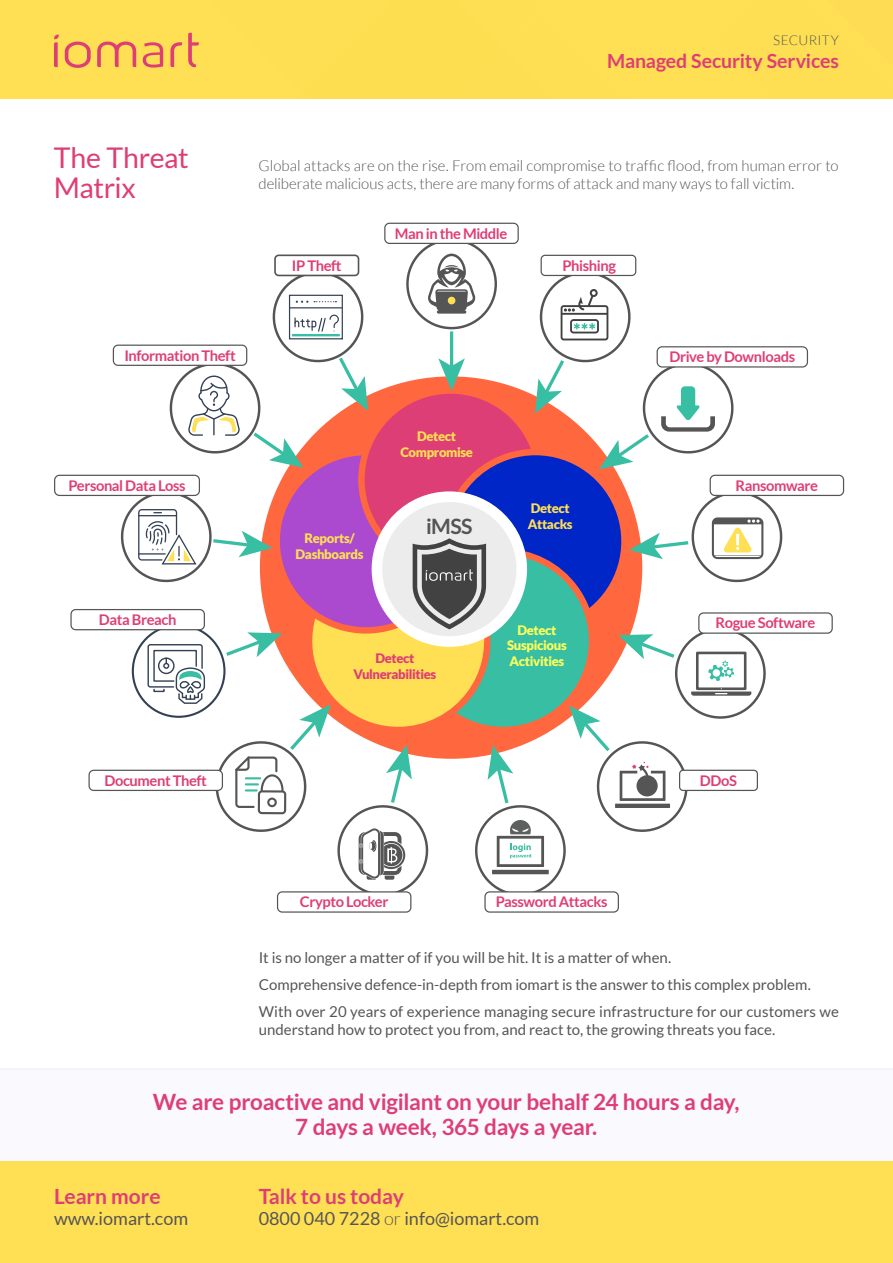
<style>
.page{position:relative;width:893px;height:1263px;background:#fff}
.page>*{position:absolute;margin:0;border:0;box-sizing:border-box;transform-origin:0 0}
.t1{font:28.5px/30px "Lato";letter-spacing:-.015em;color:#de3e76}
.t2{font:700 22.5px/25.5px "Lato";letter-spacing:-.01em;color:#de3e76;text-align:center}
.t3{font:700 21.15px "Lato";color:#555}
.t4{font:700 21px "Lato";color:#de3e76}
.t5{font:700 19.5px "Lato";letter-spacing:-.005em;color:#de3e76}
.t6{font:18px "Lato";color:#555}
.t7{font:15px/27px "Lato";color:#555}
.t8{font:300 15px/18px "Lato";color:#555}
.t9{font:700 14.7px "Lato";letter-spacing:-.025em;color:#de3e76}
.t10{font:300 13.5px "Lato";letter-spacing:.025em;color:#555}
.t11{font:900 13.05px/15.8px "Lato";letter-spacing:-.025em;color:#ffdf53;text-align:center}
.t12{font:900 13.05px/15.8px "Lato";letter-spacing:-.025em;color:#fdff5d;text-align:center}
.t13{font:900 13.05px "Lato";letter-spacing:-.025em;color:#de3e76}
.s1{font-weight:300}
</style>
<div class="page">
<div style="left:0;top:0;width:893px;height:99px;background:#fede53"></div>
<svg style="left:97px;top:42px;width:39px;height:25px"></svg>
<svg style="left:170px;top:42px;width:12px;height:25px"></svg>
<svg style="left:143px;top:42px;width:20px;height:26px"></svg>
<svg style="left:54px;top:34px;width:5px;height:33px"></svg>
<svg style="left:65px;top:42px;width:26px;height:26px"></svg>
<svg style="left:188px;top:33px;width:11px;height:34px"></svg>
<hr style="left:0;top:1068px;width:893px;height:2px;background:#f4f5f9">
<div style="left:384px;top:223px;width:135px;height:21px;border:1px solid #555;border-radius:5px"></div>
<div style="left:710px;top:475px;width:134px;height:21px;border:1px solid #555;border-radius:5px"></div>
<div style="left:698px;top:612px;width:135px;height:22px;border:1px solid #555;border-radius:5px"></div>
<div style="left:484px;top:891px;width:135px;height:22px;border:1px solid #555;border-radius:5px"></div>
<div style="left:277px;top:891px;width:134px;height:22px;border:1px solid #555;border-radius:5px"></div>
<div style="left:88px;top:770px;width:135px;height:21px;border:1px solid #555;border-radius:5px"></div>
<div style="left:70px;top:609px;width:135px;height:21px;border:1px solid #555;border-radius:5px"></div>
<div style="left:54px;top:475px;width:146px;height:21px;border:1px solid #555;border-radius:5px"></div>
<div style="left:657px;top:346px;width:151px;height:22px;border:1px solid #555;border-radius:5px"></div>
<svg style="left:119px;top:254px;width:667px;height:648px"></svg>
<div style="left:0;top:1161px;width:893px;height:102px;background:#ffdf53"></div>
<h1 class="t1" style="left:54px;top:143px;width:137px">The Threat<br>Matrix</h1>
<p class="t10" style="left:773px;top:32px;width:67px">SECURITY</p>
<h3 class="t5" style="left:607px;top:50px;width:233px">Managed Security Services</h3>
<p class="t8" style="left:258px;top:157px;width:582px">Global attacks are on the rise. From email compromise to traffic flood, from human error to deliberate malicious acts, there are many forms of attack and many ways to fall victim.</p>
<p class="t9" style="left:292px;top:257px;width:51px">IP Theft</p>
<p class="t9" style="left:395px;top:225px;width:114px">Man in the Middle</p>
<p class="t9" style="left:562px;top:257px;width:55px">Phishing</p>
<p class="t9" style="left:124px;top:347px;width:113px">Information Theft</p>
<p class="t9" style="left:669px;top:349px;width:127px">Drive by Downloads</p>
<p class="t11" style="left:400px;top:428px;width:74px">Detect<br>Compromise</p>
<p class="t9" style="left:68px;top:477px;width:119px">Personal Data Loss</p>
<p class="t9" style="left:736px;top:477px;width:84px">Ransomware</p>
<p class="t11" style="left:296px;top:530px;width:69px">Reports/<br>Dashboards</p>
<h3 class="t3" style="left:426px;top:514px;width:48px">iMSS</h3>
<p class="t11" style="left:528px;top:500px;width:46px;text-align:left">Detect<br>Attacks</p>
<p class="t9" style="left:99px;top:611px;width:79px">Data Breach</p>
<p class="t12" style="left:507px;top:622px;width:61px">Detect<br>Suspicious</p>
<p class="t13" style="left:375px;top:650px;width:41px">Detect</p>
<p class="t12" style="left:510px;top:653px;width:56px">Activities</p>
<p class="t13" style="left:353px;top:666px;width:84px">Vulnerabilities</p>
<p class="t9" style="left:715px;top:614px;width:101px">Rogue Software</p>
<p class="t9" style="left:104px;top:772px;width:104px">Document Theft</p>
<p class="t9" style="left:700px;top:772px;width:39px">DDoS</p>
<p class="t9" style="left:300px;top:893px;width:90px">Crypto Locker</p>
<p class="t9" style="left:496px;top:893px;width:113px">Password Attacks</p>
<p class="t7" style="left:259px;top:944px;width:582px">It is no longer a matter of if you will be hit. It is a matter of when.<br>Comprehensive defence-in-depth from iomart is the answer to this complex problem.<br>With over 20 years of experience managing secure infrastructure for our customers we</p>
<p class="t7" style="left:259px;top:1016px;width:518px">understand how to protect you from, and react to, the growing threats you face.</p>
<h2 class="t2" style="left:153px;top:1088px;width:588px">We are proactive and vigilant on your behalf 24 hours a day,<br>7 days a week, 365 days a year.</h2>
<h3 class="t4" style="left:54px;top:1184px;width:108px">Learn more</h3>
<p class="t6" style="left:54px;top:1209px;width:136px">www.iomart.com</p>
<h3 class="t4" style="left:259px;top:1184px;width:147px">Talk to us today</h3>
<p class="t6" style="left:259px;top:1209px;width:282px">0800 040 7228 <span class="s1">or</span> info@iomart.com</p>
</div>
